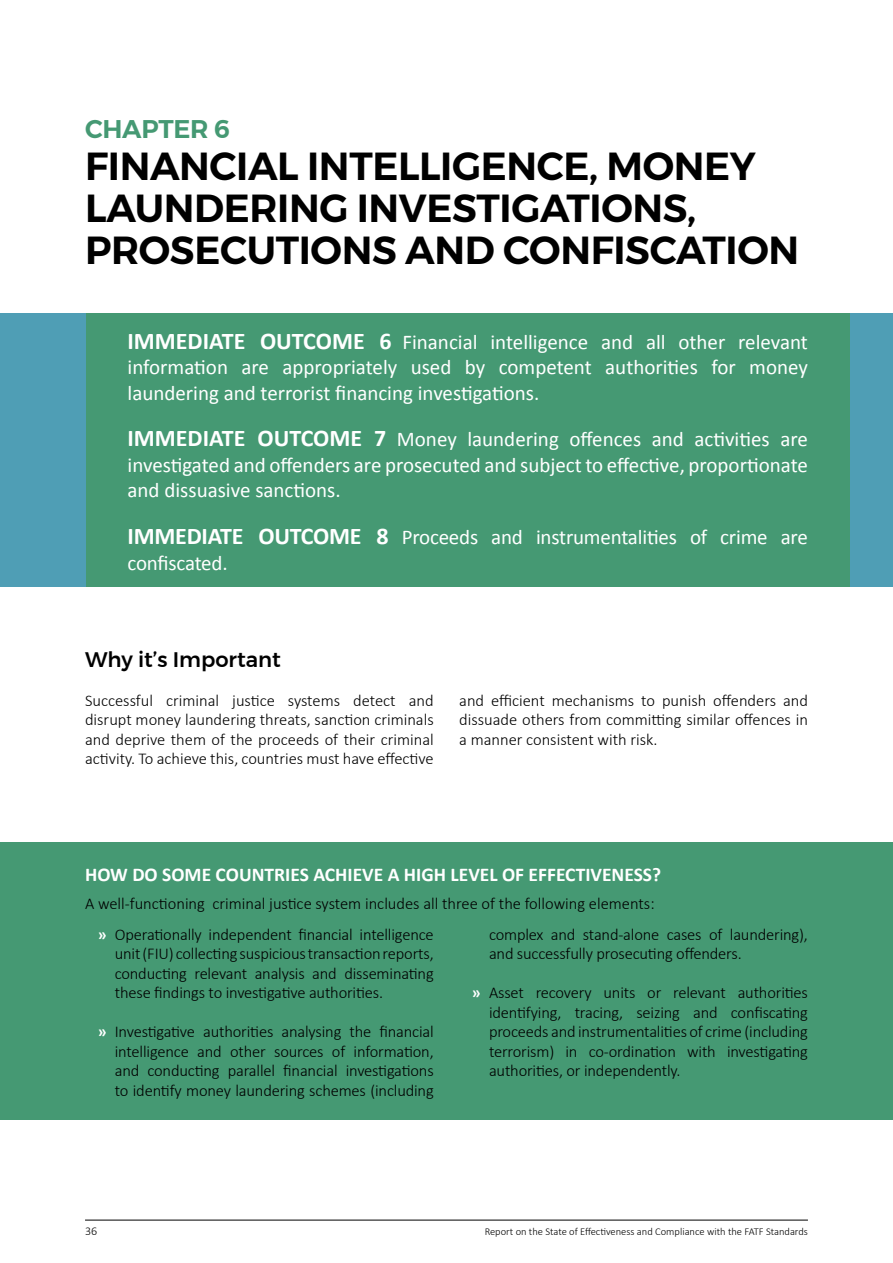
<style>
.page{position:relative;width:893px;height:1263px;background:#fff}
.page>*{position:absolute;margin:0;border:0;box-sizing:border-box;transform-origin:0 0}
.t1{font:600 39px/42px "Montserrat";letter-spacing:-.01em;color:#000}
.t2{font:600 25.5px "Montserrat";letter-spacing:-.01em;color:#459973}
.t3{font:21px/25.5px "Calibri";color:#fff;text-align:justify}
.t4{font:500 21px "Montserrat";color:#000}
.t5{font:700 19.5px "Calibri";color:#fff}
.t6{font:300 16.5px/19.5px "Calibri";letter-spacing:-.01em;color:#000;text-align:justify}
.t7{font:300 12px "Calibri";color:#000}
.t8{font:300 10.5px "Calibri";color:#000}
.s1{font-weight:700;font-size:24px}
.s2{font-weight:700;color:#fff}
</style>
<div class="page">
<div style="left:0;top:842px;width:893px;height:278px;background:#459973"></div>
<div style="left:0;top:313px;width:893px;height:274px;background:#459973"></div>
<div style="left:0;top:314px;width:85px;height:273px;background:#4f9eb5"></div>
<div style="left:850px;top:314px;width:43px;height:273px;background:#4f9eb5"></div>
<hr style="left:85px;top:1220px;width:723px;height:1px;background:#000">
<h2 class="t2" style="left:85px;top:109px;width:147px">CHAPTER 6</h2>
<h1 class="t1" style="left:85px;top:145px;width:716px">FINANCIAL INTELLIGENCE, MONEY<br>LAUNDERING INVESTIGATIONS,<br>PROSECUTIONS AND CONFISCATION</h1>
<p class="t3" style="left:128px;top:329px;width:682px"><span class="s1">IMMEDIATE OUTCOME 6</span> Financial intelligence and all other relevant information are appropriately used by competent authorities for money laundering and terrorist financing investigations.</p>
<p class="t3" style="left:128px;top:427px;width:682px"><span class="s1">IMMEDIATE OUTCOME 7</span> Money laundering offences and activities are investigated and offenders are prosecuted and subject to effective, proportionate and dissuasive sanctions.</p>
<p class="t3" style="left:128px;top:524px;width:682px"><span class="s1">IMMEDIATE OUTCOME 8</span> Proceeds and instrumentalities of crime are confiscated.</p>
<p class="t4" style="left:85px;top:643px;width:197px">Why it’s Important</p>
<p class="t6" style="left:85px;top:690px;width:350px">Successful criminal justice systems detect and disrupt money laundering threats, sanction criminals and deprive them of the proceeds of their criminal activity. To achieve this, countries must have effective</p>
<p class="t6" style="left:459px;top:690px;width:350px">and efficient mechanisms to punish offenders and dissuade others from committing similar offences in a manner consistent with risk.</p>
<p class="t5" style="left:85px;top:862px;width:578px">HOW DO SOME COUNTRIES ACHIEVE A HIGH LEVEL OF EFFECTIVENESS?</p>
<p class="t6" style="left:85px;top:893px;width:571px">A well-functioning criminal justice system includes all three of the following elements:</p>
<p class="t6" style="left:115px;top:924px;width:320px;text-indent:-17px"><span class="s2">»</span> Operationally independent financial intelligence unit (FIU) collecting suspicious transaction reports, conducting relevant analysis and disseminating these findings to investigative authorities.</p>
<p class="t6" style="left:115px;top:1021px;width:320px;text-indent:-17px"><span class="s2">»</span> Investigative authorities analysing the financial intelligence and other sources of information, and conducting parallel financial investigations to identify money laundering schemes (including</p>
<p class="t6" style="left:489px;top:924px;width:320px">complex and stand-alone cases of laundering), and successfully prosecuting offenders.</p>
<p class="t6" style="left:489px;top:982px;width:320px;text-indent:-17px"><span class="s2">»</span> Asset recovery units or relevant authorities identifying, tracing, seizing and confiscating proceeds and instrumentalities of crime (including terrorism) in co-ordination with investigating authorities, or independently.</p>
<p class="t7" style="left:85px;top:1224px;width:14px">36</p>
<p class="t8" style="left:485px;top:1225px;width:325px">Report on the State of Effectiveness and Compliance with the FATF Standards</p>
</div>
